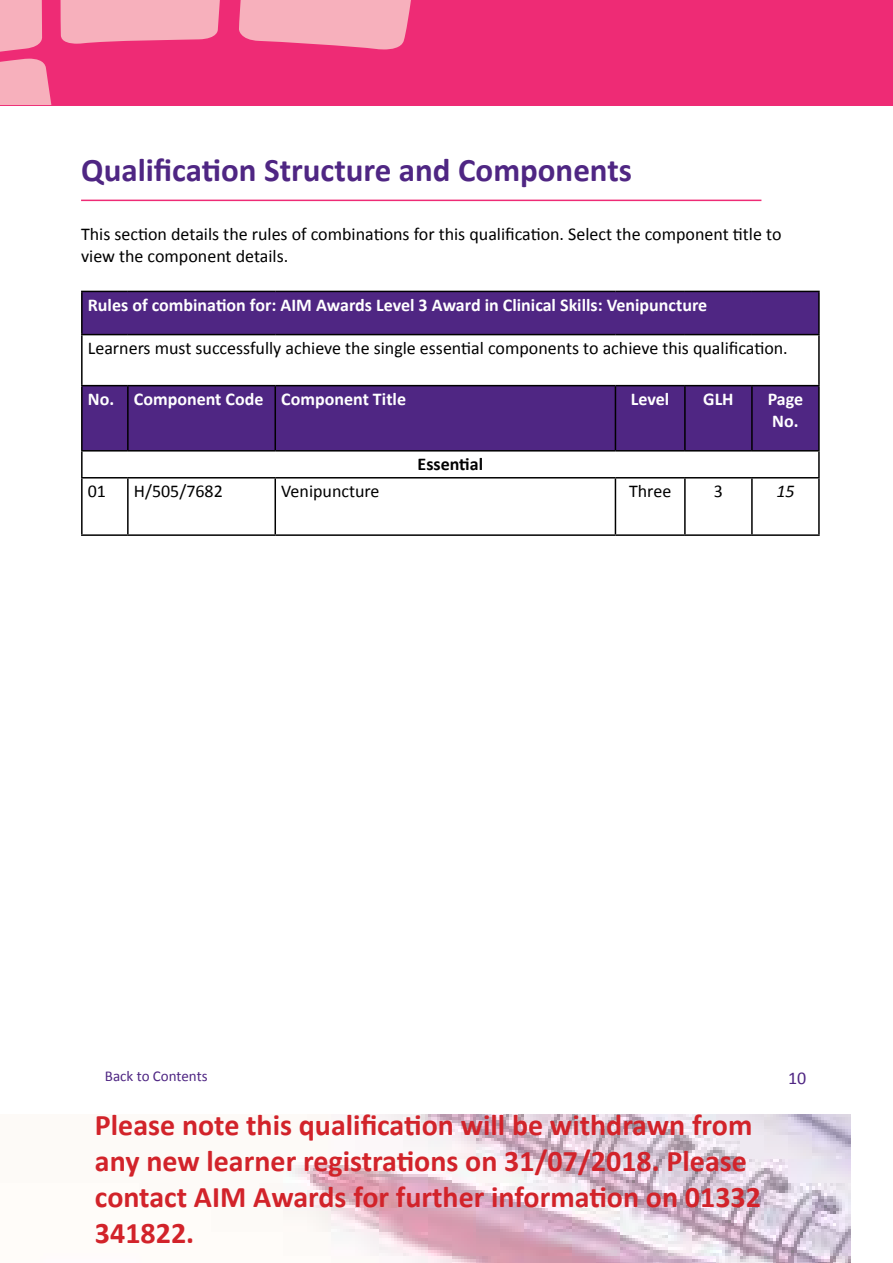
<style>
.page{position:relative;width:893px;height:1263px;background:#fff}
.page>*{position:absolute;margin:0;border:0;box-sizing:border-box;transform-origin:0 0}
.t1{font:700 33px "Calibri";color:#4f2683}
.t2{font:700 30px/36px "Calibri";color:#d2232a}
.t3{font:18px/21.6px "Calibri";color:#000}
.t4{font:700 18px/21.6px "Calibri";color:#fff}
.t5{font:700 18px "Calibri";color:#000}
.t6{font:18px "Calibri";color:#4f2683}
.t7{font:italic 18px "Calibri";color:#000}
.t8{font:15px "Calibri";color:#4f2683}
</style>
<div class="page">
<svg style="left:83px;top:292px;width:735px;height:158px;fill:#4f2683"></svg>
<hr style="left:81px;top:451px;width:2px;height:26px;background:#000">
<hr style="left:818px;top:451px;width:2px;height:26px;background:#000">
<hr style="left:81px;top:478px;width:2px;height:56px;background:#000">
<hr style="left:127px;top:478px;width:2px;height:56px;background:#000">
<hr style="left:274px;top:478px;width:2px;height:56px;background:#000">
<hr style="left:615px;top:478px;width:1px;height:56px;background:#000">
<hr style="left:684px;top:478px;width:2px;height:56px;background:#000">
<hr style="left:751px;top:478px;width:2px;height:56px;background:#000">
<hr style="left:818px;top:478px;width:2px;height:56px;background:#000">
<hr style="left:81px;top:534px;width:47px;height:2px;background:#000">
<hr style="left:128px;top:534px;width:147px;height:2px;background:#000">
<hr style="left:275px;top:534px;width:340px;height:2px;background:#000">
<hr style="left:615px;top:534px;width:70px;height:2px;background:#000">
<hr style="left:685px;top:534px;width:67px;height:2px;background:#000">
<hr style="left:752px;top:534px;width:68px;height:2px;background:#000">
<hr style="left:81px;top:291px;width:47px;height:1px;background:#000">
<hr style="left:81px;top:292px;width:2px;height:42px;background:#000">
<hr style="left:128px;top:291px;width:147px;height:1px;background:#000">
<hr style="left:275px;top:291px;width:340px;height:1px;background:#000">
<hr style="left:615px;top:291px;width:70px;height:1px;background:#000">
<hr style="left:685px;top:291px;width:67px;height:1px;background:#000">
<hr style="left:752px;top:291px;width:68px;height:1px;background:#000">
<hr style="left:818px;top:292px;width:2px;height:42px;background:#000">
<hr style="left:81px;top:334px;width:47px;height:1px;background:#000">
<hr style="left:81px;top:335px;width:2px;height:50px;background:#000">
<hr style="left:128px;top:334px;width:147px;height:1px;background:#000">
<hr style="left:275px;top:334px;width:340px;height:1px;background:#000">
<hr style="left:615px;top:334px;width:70px;height:1px;background:#000">
<hr style="left:685px;top:334px;width:67px;height:1px;background:#000">
<hr style="left:752px;top:334px;width:68px;height:1px;background:#000">
<hr style="left:818px;top:335px;width:2px;height:50px;background:#000">
<hr style="left:81px;top:385px;width:47px;height:1px;background:#000">
<hr style="left:81px;top:386px;width:2px;height:64px;background:#000">
<hr style="left:128px;top:385px;width:147px;height:1px;background:#000">
<hr style="left:127px;top:386px;width:2px;height:64px;background:#000">
<hr style="left:275px;top:385px;width:340px;height:1px;background:#000">
<hr style="left:274px;top:386px;width:2px;height:64px;background:#000">
<hr style="left:615px;top:385px;width:70px;height:1px;background:#000">
<hr style="left:615px;top:386px;width:1px;height:64px;background:#000">
<hr style="left:685px;top:385px;width:67px;height:1px;background:#000">
<hr style="left:684px;top:386px;width:2px;height:64px;background:#000">
<hr style="left:752px;top:385px;width:68px;height:1px;background:#000">
<hr style="left:751px;top:386px;width:2px;height:64px;background:#000">
<hr style="left:818px;top:386px;width:2px;height:64px;background:#000">
<hr style="left:81px;top:450px;width:47px;height:1px;background:#000">
<hr style="left:128px;top:450px;width:147px;height:1px;background:#000">
<hr style="left:275px;top:450px;width:340px;height:1px;background:#000">
<hr style="left:615px;top:450px;width:70px;height:1px;background:#000">
<hr style="left:685px;top:450px;width:67px;height:1px;background:#000">
<hr style="left:752px;top:450px;width:68px;height:1px;background:#000">
<hr style="left:81px;top:477px;width:47px;height:1px;background:#000">
<hr style="left:128px;top:477px;width:147px;height:1px;background:#000">
<hr style="left:275px;top:477px;width:340px;height:1px;background:#000">
<hr style="left:615px;top:477px;width:70px;height:1px;background:#000">
<hr style="left:685px;top:477px;width:67px;height:1px;background:#000">
<hr style="left:752px;top:477px;width:68px;height:1px;background:#000">
<hr style="left:81px;top:200px;width:680px;height:1px;background:#ee2b75">
<div style="left:0;top:0;width:893px;height:105px;background:#ee2b75"></div>
<svg style="left:239px;top:0;width:172px;height:49px;background:#f5a0b3"></svg>
<svg style="left:61px;top:0;width:159px;height:44px;background:#f6a4b5"></svg>
<svg style="left:0;top:0;width:42px;height:52px;background:#f6a6b7"></svg>
<svg style="left:0;top:59px;width:51px;height:46px;background:#f6a4b6"></svg>
<img style="left:283px;top:1114px;width:567px;height:149px">
<h1 class="t1" style="left:81px;top:149px;width:552px">Qualification Structure and Components</h1>
<p class="t3" style="left:81px;top:223px;width:702px">This section details the rules of combinations for this qualification. Select the component title to view the component details.</p>
<p class="t4" style="left:88px;top:294px;width:621px">Rules of combination for: AIM Awards Level 3 Award in Clinical Skills: Venipuncture</p>
<p class="t3" style="left:88px;top:337px;width:701px">Learners must successfully achieve the single essential components to achieve this qualification.</p>
<p class="t4" style="left:88px;top:388px;width:320px">No. Component Code Component Title</p>
<p class="t4" style="left:631px;top:388px;width:40px">Level</p>
<p class="t4" style="left:703px;top:388px;width:32px">GLH</p>
<p class="t4" style="left:768px;top:388px;width:37px">Page<br>No.</p>
<p class="t5" style="left:418px;top:453px;width:67px">Essential</p>
<p class="t3" style="left:88px;top:481px;width:20px">01</p>
<p class="t3" style="left:134px;top:481px;width:90px">H/505/7682</p>
<p class="t3" style="left:281px;top:481px;width:100px">Venipuncture</p>
<p class="t3" style="left:629px;top:481px;width:44px">Three</p>
<p class="t3" style="left:714px;top:481px;width:11px">3</p>
<p class="t7" style="left:776px;top:479px;width:20px">15</p>
<p class="t8" style="left:105px;top:1067px;width:104px">Back to Contents</p>
<p class="t6" style="left:788px;top:1066px;width:20px">10</p>
<h2 class="t2" style="left:95px;top:1106px;width:667px">Please note this qualification will be withdrawn from any new learner registrations on 31/07/2018. Please contact AIM Awards for further information on 01332<br>341822.</h2>
</div>
